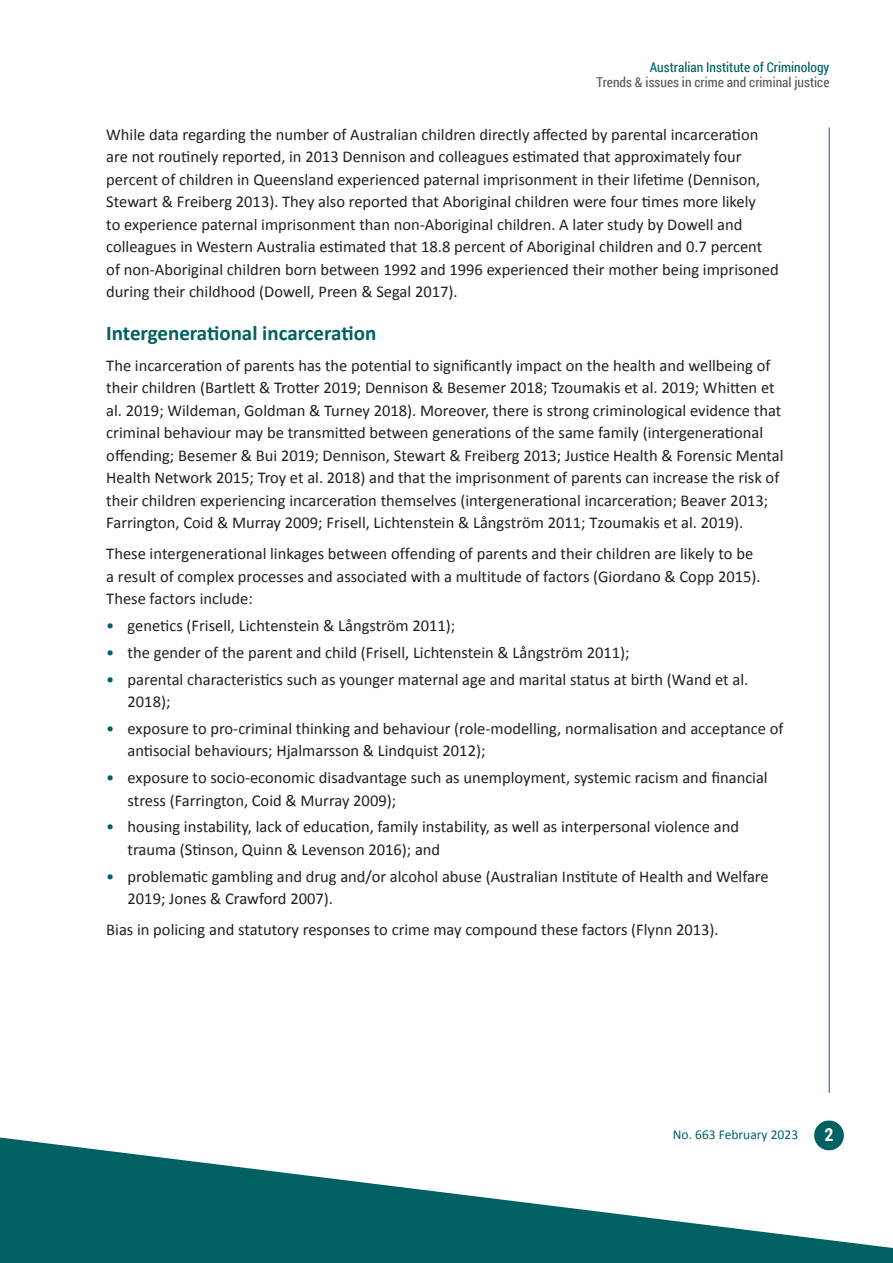
<style>
.page{position:relative;width:893px;height:1263px;background:#fff}
.page>*{position:absolute;margin:0;border:0;box-sizing:border-box;transform-origin:0 0}
.t1{font:700 21px "Calibri";color:#006062}
.t2{font:700 18px "Roboto Condensed";color:#fff}
.body{font:16.5px/22.5px "Calibri";color:#231f20}
.t3{font:13.5px "Roboto Condensed";color:#57585a}
.t4{font:13.5px "Roboto Condensed";color:#006062}
.t5{font:13.5px "Calibri";color:#006062}
.s1{color:#006062}
</style>
<div class="page">
<hr style="left:829px;top:128px;width:1px;height:965px;background:#006062">
<div style="left:814px;top:1120px;width:30px;height:30px;background:#006062;border-radius:50%"></div>
<svg style="left:0;top:1137px;width:893px;height:126px;fill:#006062"></svg>
<p class="t4" style="left:650px;top:58px;width:181px">Australian Institute of Criminology</p>
<p class="t3" style="left:597px;top:73px;width:234px">Trends &amp; issues in crime and criminal justice</p>
<p class="body" style="left:106px;top:123px;width:674px">While data regarding the number of Australian children directly affected by parental incarceration are not routinely reported, in 2013 Dennison and colleagues estimated that approximately four percent of children in Queensland experienced paternal imprisonment in their lifetime (Dennison, Stewart &amp; Freiberg 2013). They also reported that Aboriginal children were four times more likely<br>to experience paternal imprisonment than non-Aboriginal children. A later study by Dowell and colleagues in Western Australia estimated that 18.8 percent of Aboriginal children and 0.7 percent of non-Aboriginal children born between 1992 and 1996 experienced their mother being imprisoned during their childhood (Dowell, Preen &amp; Segal 2017).</p>
<h2 class="t1" style="left:106px;top:319px;width:271px">Intergenerational incarceration</h2>
<p class="body" style="left:106px;top:354px;width:679px">The incarceration of parents has the potential to significantly impact on the health and wellbeing of their children (Bartlett &amp; Trotter 2019; Dennison &amp; Besemer 2018; Tzoumakis et al. 2019; Whitten et al. 2019; Wildeman, Goldman &amp; Turney 2018). Moreover, there is strong criminological evidence that criminal behaviour may be transmitted between generations of the same family (intergenerational offending; Besemer &amp; Bui 2019; Dennison, Stewart &amp; Freiberg 2013; Justice Health &amp; Forensic Mental Health Network 2015; Troy et al. 2018) and that the imprisonment of parents can increase the risk of their children experiencing incarceration themselves (intergenerational incarceration; Beaver 2013; Farrington, Coid &amp; Murray 2009; Frisell, Lichtenstein &amp; Långström 2011; Tzoumakis et al. 2019).</p>
<p class="body" style="left:106px;top:543px;width:656px">These intergenerational linkages between offending of parents and their children are likely to be a result of complex processes and associated with a multitude of factors (Giordano &amp; Copp 2015).<br>These factors include:</p>
<p class="body" style="left:106px;top:614px;width:350px"><span class="s1">•</span> genetics (Frisell, Lichtenstein &amp; Långström 2011);</p>
<p class="body" style="left:106px;top:641px;width:525px"><span class="s1">•</span> the gender of the parent and child (Frisell, Lichtenstein &amp; Långström 2011);</p>
<p class="body" style="left:128px;top:668px;width:622px;text-indent:-21px"><span class="s1">•</span> parental characteristics such as younger maternal age and marital status at birth (Wand et al.<br>2018);</p>
<p class="body" style="left:128px;top:717px;width:657px;text-indent:-21px"><span class="s1">•</span> exposure to pro-criminal thinking and behaviour (role-modelling, normalisation and acceptance of antisocial behaviours; Hjalmarsson &amp; Lindquist 2012);</p>
<p class="body" style="left:128px;top:766px;width:642px;text-indent:-21px"><span class="s1">•</span> exposure to socio-economic disadvantage such as unemployment, systemic racism and financial stress (Farrington, Coid &amp; Murray 2009);</p>
<p class="body" style="left:128px;top:816px;width:613px;text-indent:-21px"><span class="s1">•</span> housing instability, lack of education, family instability, as well as interpersonal violence and trauma (Stinson, Quinn &amp; Levenson 2016); and</p>
<p class="body" style="left:128px;top:865px;width:643px;text-indent:-21px"><span class="s1">•</span> problematic gambling and drug and/or alcohol abuse (Australian Institute of Health and Welfare<br>2019; Jones &amp; Crawford 2007).</p>
<p class="body" style="left:106px;top:918px;width:614px">Bias in policing and statutory responses to crime may compound these factors (Flynn 2013).</p>
<p class="t5" style="left:673px;top:1126px;width:127px">No. 663 February 2023</p>
<p class="t2" style="left:824px;top:1122px;width:11px">2</p>
</div>
